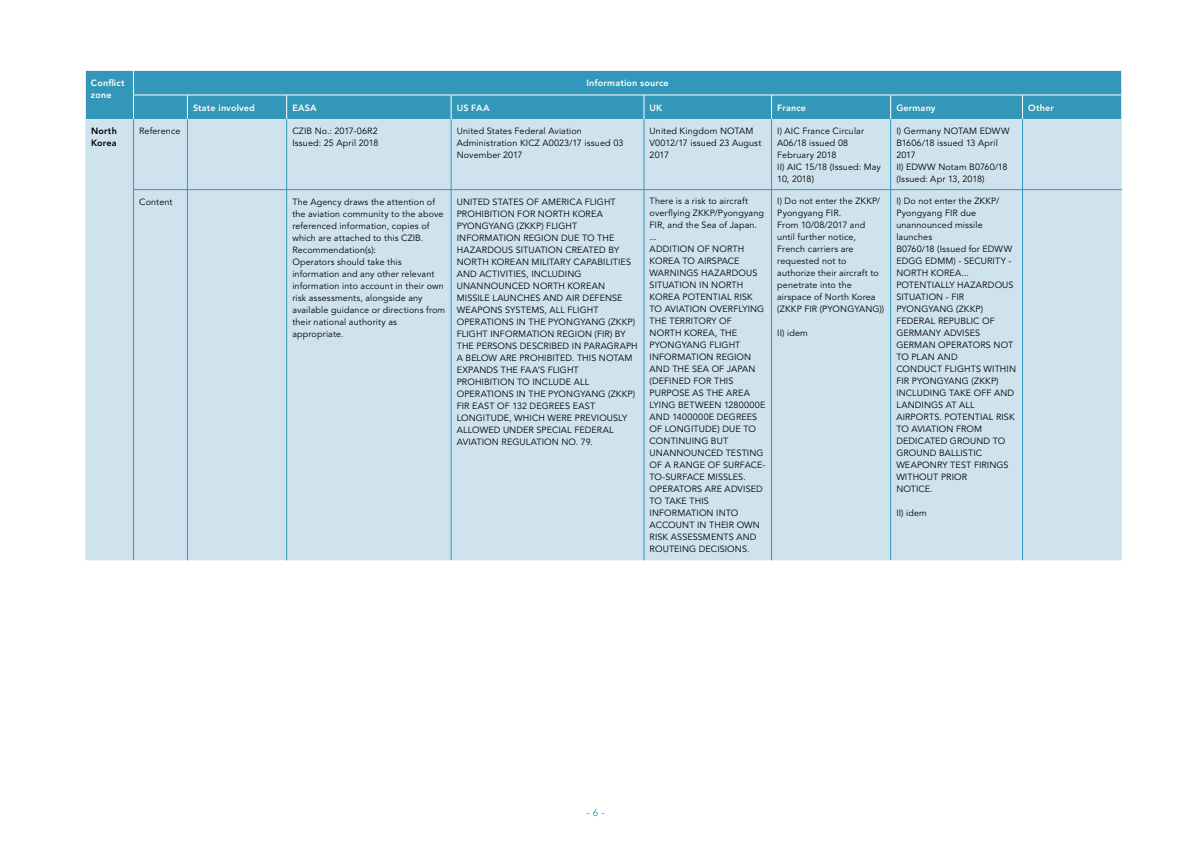
<style>
.page{position:relative;width:1191px;height:842px;background:#fff}
.page>*{position:absolute;margin:0;border:0;box-sizing:border-box;transform-origin:0 0}
.t1{font:10px "Avenir LT Std";color:#3397b9}
.t2{font:9px/12px "Avenir LT Std";letter-spacing:.015em;color:#000}
.t3{font:800 9px/12px "Avenir LT Std";letter-spacing:.02em;color:#fff}
.t4{font:800 9px/12px "Avenir LT Std";letter-spacing:.02em;color:#000}
</style>
<div class="page">
<div style="left:86px;top:71px;width:1035px;height:48px;background:#3397b9"></div>
<div style="left:85px;top:119px;width:1036px;height:441px;background:#cfe3ee"></div>
<div style="left:134px;top:190px;width:987px;height:370px;background:#cfe3ee"></div>
<svg style="left:85px;top:71px;width:1px;height:48px"></svg>
<svg style="left:133px;top:71px;width:1px;height:48px"></svg>
<svg style="left:187px;top:96px;width:1px;height:23px"></svg>
<svg style="left:286px;top:96px;width:1px;height:23px"></svg>
<svg style="left:451px;top:96px;width:1px;height:23px"></svg>
<svg style="left:643px;top:96px;width:1px;height:23px"></svg>
<svg style="left:771px;top:96px;width:1px;height:23px"></svg>
<svg style="left:890px;top:96px;width:1px;height:23px"></svg>
<svg style="left:1022px;top:96px;width:1px;height:23px"></svg>
<svg style="left:1121px;top:71px;width:1px;height:48px"></svg>
<hr style="left:187px;top:119px;width:1px;height:70px;background:#3397b9">
<hr style="left:286px;top:119px;width:1px;height:70px;background:#3397b9">
<hr style="left:451px;top:119px;width:1px;height:70px;background:#3397b9">
<hr style="left:644px;top:119px;width:1px;height:70px;background:#3397b9">
<hr style="left:771px;top:119px;width:1px;height:70px;background:#3397b9">
<hr style="left:890px;top:119px;width:1px;height:70px;background:#3397b9">
<hr style="left:1022px;top:119px;width:1px;height:70px;background:#3397b9">
<hr style="left:133px;top:95px;width:54px;height:1px;background:#fff">
<hr style="left:187px;top:95px;width:100px;height:1px;background:#fff">
<hr style="left:287px;top:95px;width:164px;height:1px;background:#fff">
<hr style="left:451px;top:95px;width:193px;height:1px;background:#fff">
<hr style="left:644px;top:95px;width:127px;height:1px;background:#fff">
<hr style="left:771px;top:95px;width:119px;height:1px;background:#fff">
<hr style="left:890px;top:95px;width:132px;height:1px;background:#fff">
<hr style="left:1022px;top:95px;width:100px;height:1px;background:#fff">
<hr style="left:187px;top:190px;width:1px;height:370px;background:#3397b9">
<hr style="left:286px;top:190px;width:1px;height:370px;background:#3397b9">
<hr style="left:451px;top:190px;width:1px;height:370px;background:#3397b9">
<hr style="left:644px;top:190px;width:1px;height:370px;background:#3397b9">
<hr style="left:771px;top:190px;width:1px;height:370px;background:#3397b9">
<hr style="left:890px;top:190px;width:1px;height:370px;background:#3397b9">
<hr style="left:1022px;top:190px;width:1px;height:370px;background:#3397b9">
<hr style="left:133px;top:189px;width:54px;height:1px;background:#3397b9">
<hr style="left:187px;top:189px;width:100px;height:1px;background:#3397b9">
<hr style="left:287px;top:189px;width:164px;height:1px;background:#3397b9">
<hr style="left:451px;top:189px;width:193px;height:1px;background:#3397b9">
<hr style="left:644px;top:189px;width:127px;height:1px;background:#3397b9">
<hr style="left:771px;top:189px;width:119px;height:1px;background:#3397b9">
<hr style="left:890px;top:189px;width:132px;height:1px;background:#3397b9">
<hr style="left:1022px;top:189px;width:99px;height:1px;background:#3397b9">
<hr style="left:133px;top:119px;width:1px;height:70px;background:#3397b9">
<hr style="left:133px;top:190px;width:1px;height:370px;background:#3397b9">
<p class="t3" style="left:91px;top:77px;width:35px">Conflict zone</p>
<p class="t3" style="left:586px;top:77px;width:84px">Information source</p>
<p class="t3" style="left:193px;top:101px;width:63px">State involved</p>
<p class="t3" style="left:292px;top:101px;width:26px">EASA</p>
<p class="t3" style="left:457px;top:101px;width:34px">US FAA</p>
<p class="t3" style="left:649px;top:101px;width:14px">UK</p>
<p class="t3" style="left:777px;top:101px;width:30px">France</p>
<p class="t3" style="left:896px;top:101px;width:41px">Germany</p>
<p class="t3" style="left:1028px;top:101px;width:27px">Other</p>
<p class="t4" style="left:91px;top:125px;width:27px">North<br>Korea</p>
<p class="t2" style="left:139px;top:125px;width:43px">Reference</p>
<p class="t2" style="left:292px;top:125px;width:88px">CZIB No.: 2017-06R2<br>Issued: 25 April 2018</p>
<p class="t2" style="left:457px;top:125px;width:168px">United States Federal Aviation<br>Administration KICZ A0023/17 issued 03<br>November 2017</p>
<p class="t2" style="left:649px;top:125px;width:113px">United Kingdom NOTAM<br>V0012/17 issued 23 August<br>2017</p>
<p class="t2" style="left:777px;top:125px;width:105px">I) AIC France Circular<br>A06/18 issued 08<br>February 2018<br>II) AIC 15/18 (Issued: May<br>10, 2018)</p>
<p class="t2" style="left:896px;top:125px;width:115px">I) Germany NOTAM EDWW<br>B1606/18 issued 13 April<br>2017<br>II) EDWW Notam B0760/18 (Issued: Apr 13, 2018)</p>
<p class="t2" style="left:139px;top:196px;width:35px">Content</p>
<p class="t2" style="left:292px;top:196px;width:154px">The Agency draws the attention of the aviation community to the above referenced information, copies of which are attached to this CZIB.<br>Recommendation(s):<br>Operators should take this information and any other relevant information into account in their own risk assessments, alongside any available guidance or directions from their national authority as appropriate.</p>
<p class="t2" style="left:457px;top:196px;width:182px">UNITED STATES OF AMERICA FLIGHT<br>PROHIBITION FOR NORTH KOREA<br>PYONGYANG (ZKKP) FLIGHT<br>INFORMATION REGION DUE TO THE<br>HAZARDOUS SITUATION CREATED BY<br>NORTH KOREAN MILITARY CAPABILITIES<br>AND ACTIVITIES, INCLUDING<br>UNANNOUNCED NORTH KOREAN<br>MISSILE LAUNCHES AND AIR DEFENSE<br>WEAPONS SYSTEMS, ALL FLIGHT<br>OPERATIONS IN THE PYONGYANG (ZKKP)<br>FLIGHT INFORMATION REGION (FIR) BY<br>THE PERSONS DESCRIBED IN PARAGRAPH<br>A BELOW ARE PROHIBITED. THIS NOTAM<br>EXPANDS THE FAA’S FLIGHT<br>PROHIBITION TO INCLUDE ALL<br>OPERATIONS IN THE PYONGYANG (ZKKP)<br>FIR EAST OF 132 DEGREES EAST<br>LONGITUDE, WHICH WERE PREVIOUSLY<br>ALLOWED UNDER SPECIAL FEDERAL<br>AVIATION REGULATION NO. 79.</p>
<p class="t2" style="left:649px;top:196px;width:117px">There is a risk to aircraft overflying ZKKP/Pyongyang<br>FIR, and the Sea of Japan. ...<br>ADDITION OF NORTH<br>KOREA TO AIRSPACE<br>WARNINGS HAZARDOUS<br>SITUATION IN NORTH<br>KOREA POTENTIAL RISK<br>TO AVIATION OVERFLYING<br>THE TERRITORY OF<br>NORTH KOREA, THE<br>PYONGYANG FLIGHT<br>INFORMATION REGION<br>AND THE SEA OF JAPAN (DEFINED FOR THIS<br>PURPOSE AS THE AREA<br>LYING BETWEEN 1280000E<br>AND 1400000E DEGREES<br>OF LONGITUDE) DUE TO<br>CONTINUING BUT<br>UNANNOUNCED TESTING<br>OF A RANGE OF SURFACE-<br>TO-SURFACE MISSLES.<br>OPERATORS ARE ADVISED<br>TO TAKE THIS<br>INFORMATION INTO<br>ACCOUNT IN THEIR OWN<br>RISK ASSESSMENTS AND<br>ROUTEING DECISIONS.</p>
<p class="t2" style="left:777px;top:196px;width:108px">I) Do not enter the ZKKP/<br>Pyongyang FIR.<br>From 10/08/2017 and until further notice,<br>French carriers are requested not to authorize their aircraft to penetrate into the airspace of North Korea (ZKKP FIR (PYONGYANG))</p>
<p class="t2" style="left:896px;top:195px;width:121px">I) Do not enter the ZKKP/<br>Pyongyang FIR due unannounced missile launches<br>B0760/18 (Issued for EDWW<br>EDGG EDMM) - SECURITY -<br>NORTH KOREA...<br>POTENTIALLY HAZARDOUS<br>SITUATION - FIR<br>PYONGYANG (ZKKP)<br>FEDERAL REPUBLIC OF<br>GERMANY ADVISES<br>GERMAN OPERATORS NOT<br>TO PLAN AND<br>CONDUCT FLIGHTS WITHIN<br>FIR PYONGYANG (ZKKP)<br>INCLUDING TAKE OFF AND<br>LANDINGS AT ALL<br>AIRPORTS. POTENTIAL RISK<br>TO AVIATION FROM<br>DEDICATED GROUND TO<br>GROUND BALLISTIC<br>WEAPONRY TEST FIRINGS<br>WITHOUT PRIOR<br>NOTICE.</p>
<p class="t2" style="left:896px;top:507px;width:32px">II) idem</p>
<p class="t2" style="left:777px;top:327px;width:32px">II) idem</p>
<p class="t1" style="left:586px;top:807px;width:20px">- 6 -</p>
</div>
